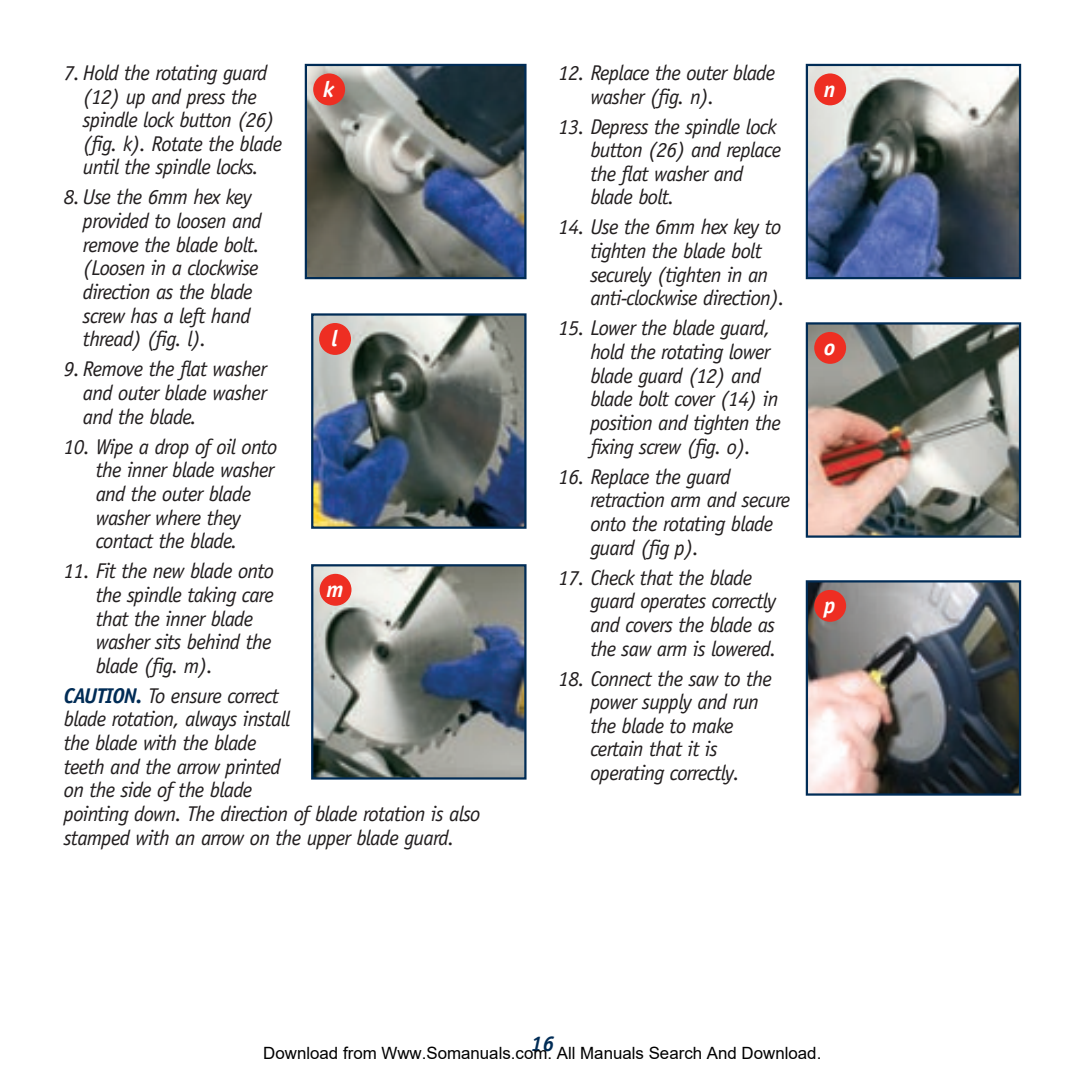
<style>
.page{position:relative;width:1085px;height:1085px;background:#fff}
.page>*{position:absolute;margin:0;border:0;box-sizing:border-box;transform-origin:0 0}
.t1{font:italic 700 22.5px "Officina Sans";color:#fff}
.Bulleted_numbered_paragraphs{font:italic 21.38px/23.6px "Officina Sans";letter-spacing:-.035em;color:#231f20}
.Body{font:italic 21.38px/23.6px "Officina Sans";letter-spacing:-.035em;color:#231f20}
.t2{font:italic 700 21.38px "Officina Sans";color:#002c56}
.t3{font:16.88px "Arial";color:#000}
.s1{font-weight:700;color:#002c56}
</style>
<div class="page">
<img style="left:308px;top:67px;width:215px;height:209px">
<div style="left:305px;top:64px;width:221px;height:215px;border:2px solid #002c56"></div>
<div style="left:313px;top:73px;width:32px;height:32px;background:#ee2e22;border-radius:50%"></div>
<img style="left:314px;top:316px;width:209px;height:209px">
<div style="left:311px;top:313px;width:215px;height:215px;border:2px solid #002c56"></div>
<div style="left:319px;top:323px;width:32px;height:32px;background:#ee2e22;border-radius:50%"></div>
<img style="left:314px;top:567px;width:209px;height:209px">
<div style="left:311px;top:564px;width:215px;height:215px;border:2px solid #002c56"></div>
<div style="left:319px;top:573px;width:32px;height:32px;background:#ee2e22;border-radius:50%"></div>
<img style="left:808px;top:67px;width:209px;height:209px">
<div style="left:805px;top:64px;width:215px;height:215px;border:2px solid #002c56"></div>
<div style="left:814px;top:73px;width:32px;height:32px;background:#ee2e22;border-radius:50%"></div>
<img style="left:808px;top:325px;width:209px;height:209px">
<div style="left:805px;top:322px;width:215px;height:215px;border:2px solid #002c56"></div>
<div style="left:814px;top:332px;width:32px;height:32px;background:#ee2e22;border-radius:50%"></div>
<img style="left:808px;top:583px;width:209px;height:209px">
<div style="left:805px;top:580px;width:215px;height:215px;border:2px solid #002c56"></div>
<div style="left:814px;top:589px;width:32px;height:32px;background:#ee2e22;border-radius:50%"></div>
<p class="Bulleted_numbered_paragraphs" style="left:83px;top:61px;width:201px;text-indent:-19px">7. Hold the rotating guard (12) up and press the spindle lock button (26) (fig. k). Rotate the blade until the spindle locks.</p>
<p class="Bulleted_numbered_paragraphs" style="left:83px;top:185px;width:180px;text-indent:-19px">8. Use the 6mm hex key provided to loosen and remove the blade bolt. (Loosen in a clockwise direction as the blade screw has a left hand thread) (fig. l).</p>
<p class="Bulleted_numbered_paragraphs" style="left:83px;top:357px;width:185px;text-align:justify;text-indent:-19px">9. Remove the flat washer and outer blade washer and the blade.</p>
<p class="Bulleted_numbered_paragraphs" style="left:96px;top:434px;width:183px;text-indent:-32px">10. Wipe a drop of oil onto the inner blade washer and the outer blade washer where they contact the blade.</p>
<p class="Bulleted_numbered_paragraphs" style="left:96px;top:559px;width:180px;text-indent:-32px">11. Fit the new blade onto the spindle taking care that the inner blade washer sits behind the blade (fig. m).</p>
<p class="Body" style="left:64px;top:683px;width:418px"><span class="s1">CAUTION.</span> To ensure correct<br>blade rotation, always install<br>the blade with the blade<br>teeth and the arrow printed<br>on the side of the blade<br>pointing down. The direction of blade rotation is also stamped with an arrow on the upper blade guard.</p>
<p class="t1" style="left:323px;top:75px;width:12px">k</p>
<p class="t1" style="left:331px;top:325px;width:8px">l</p>
<p class="t1" style="left:326px;top:576px;width:19px">m</p>
<p class="Bulleted_numbered_paragraphs" style="left:590px;top:61px;width:186px;text-indent:-32px">12. Replace the outer blade washer (fig. n).</p>
<p class="Bulleted_numbered_paragraphs" style="left:590px;top:114px;width:192px;text-indent:-32px">13. Depress the spindle lock button (26) and replace the flat washer and blade bolt.</p>
<p class="Bulleted_numbered_paragraphs" style="left:590px;top:215px;width:196px;text-indent:-32px">14. Use the 6mm hex key to tighten the blade bolt securely (tighten in an anti-clockwise direction).</p>
<p class="Bulleted_numbered_paragraphs" style="left:590px;top:316px;width:192px;text-indent:-32px">15. Lower the blade guard, hold the rotating lower blade guard (12) and blade bolt cover (14) in position and tighten the fixing screw (fig. o).</p>
<p class="Bulleted_numbered_paragraphs" style="left:590px;top:464px;width:201px;text-indent:-32px">16. Replace the guard retraction arm and secure onto the rotating blade guard (fig p).</p>
<p class="Bulleted_numbered_paragraphs" style="left:590px;top:565px;width:187px;text-indent:-32px">17. Check that the blade guard operates correctly and covers the blade as the saw arm is lowered.</p>
<p class="Bulleted_numbered_paragraphs" style="left:590px;top:666px;width:183px;text-indent:-32px">18. Connect the saw to the power supply and run the blade to make certain that it is operating correctly.</p>
<p class="t1" style="left:823px;top:75px;width:13px">n</p>
<p class="t1" style="left:824px;top:334px;width:13px">o</p>
<p class="t1" style="left:823px;top:592px;width:13px">p</p>
<p class="t2" style="left:530px;top:1030px;width:25px">16</p>
<p class="t3" style="left:263px;top:1043px;width:559px">Download from Www.Somanuals.com. All Manuals Search And Download.</p>
</div>
